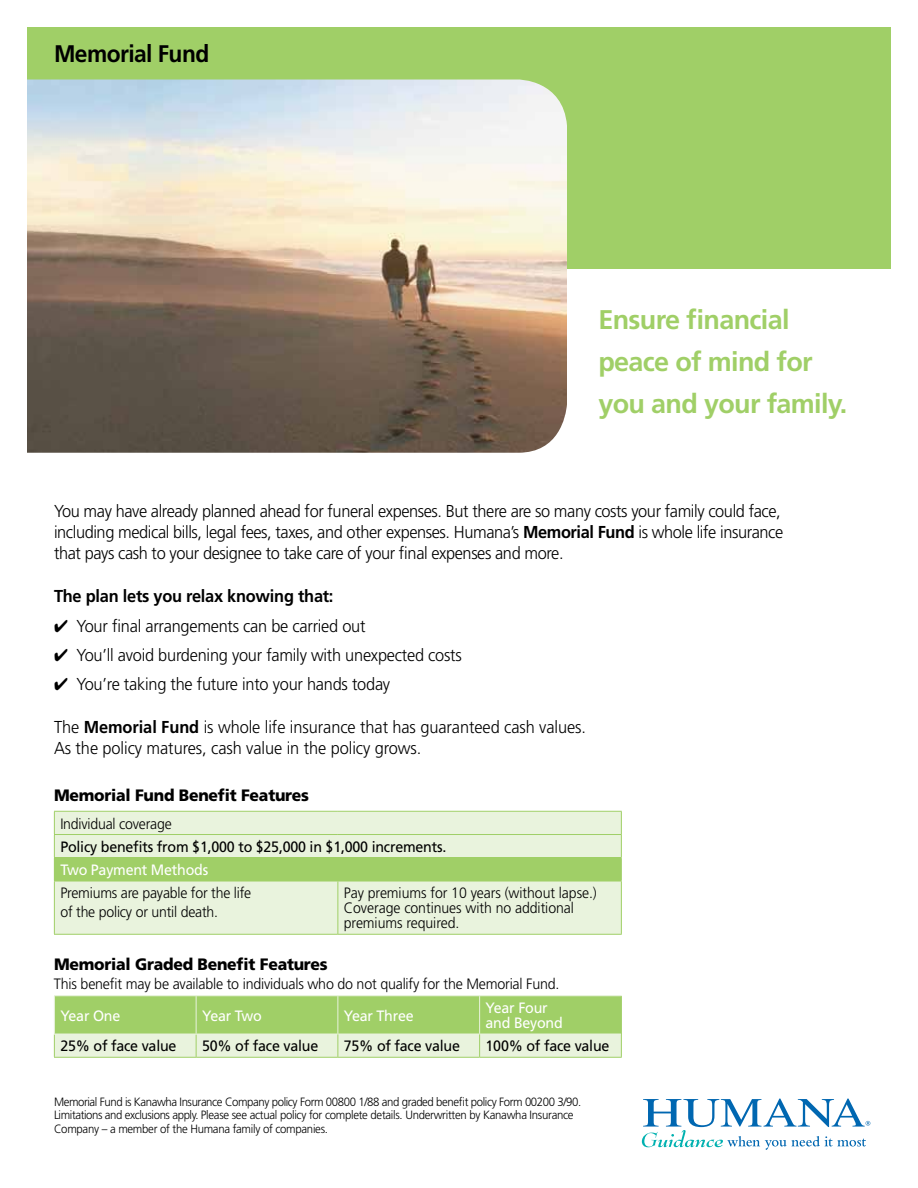
<style>
.page{position:relative;width:918px;height:1188px;background:#fff}
.page>*{position:absolute;margin:0;border:0;box-sizing:border-box;transform-origin:0 0}
.t1{font:700 27px/42px "Frutiger";letter-spacing:-.025em;color:#a0cf67}
.t2{font:700 24px "Frutiger";letter-spacing:-.025em;color:#000;scale:.95 1}
.t3{font:300 17.25px/21px "Frutiger";letter-spacing:-.025em;color:#000;scale:.95 1}
.t4{font:300 17.25px/21px "Frutiger";letter-spacing:-.005em;color:#000;scale:.95 1}
.t5{font:700 17.25px "Frutiger";letter-spacing:-.015em;color:#000;scale:.95 1}
.t6{font:900 16.5px "Frutiger";letter-spacing:-.015em;color:#000;scale:.95 1}
.t7{font:300 15px/15px "Frutiger";letter-spacing:-.015em;color:#000;scale:.94 1}
.t8{font:15px "Frutiger";letter-spacing:-.015em;color:#000;scale:.95 1}
.t9{font:300 15px "Frutiger";letter-spacing:-.015em;color:#000;scale:.95 1}
.t10{font:15px/15px "Frutiger";letter-spacing:-.015em;color:#fff;scale:.95 1}
.t11{font:300 12px/13.5px "Frutiger";letter-spacing:-.035em;color:#000;scale:.95 1}
.s1{font-weight:700}
</style>
<div class="page">
<div style="left:27px;top:27px;width:864px;height:241px;background:#a0cf67"></div>
<img style="left:27px;top:80px;width:540px;height:373px">
<svg style="left:642px;top:1099px;width:228px;height:51px"></svg>
<div style="left:55px;top:812px;width:566px;height:122px;background:#e9f3dd"></div>
<div style="left:54px;top:858px;width:567px;height:23px;background:#a0cf67"></div>
<hr style="left:54px;top:857px;width:284px;height:1px;background:#a0cf67">
<hr style="left:338px;top:857px;width:284px;height:1px;background:#a0cf67">
<hr style="left:54px;top:811px;width:284px;height:1px;background:#a0cf67">
<hr style="left:338px;top:811px;width:284px;height:1px;background:#a0cf67">
<hr style="left:54px;top:834px;width:284px;height:1px;background:#a0cf67">
<hr style="left:338px;top:834px;width:284px;height:1px;background:#a0cf67">
<hr style="left:54px;top:881px;width:1px;height:53px;background:#a0cf67">
<hr style="left:338px;top:881px;width:1px;height:53px;background:#a0cf67">
<svg style="left:54px;top:812px;width:1px;height:45px"></svg>
<hr style="left:54px;top:881px;width:284px;height:1px;background:#a0cf67">
<hr style="left:338px;top:881px;width:284px;height:1px;background:#a0cf67">
<hr style="left:54px;top:934px;width:284px;height:1px;background:#a0cf67">
<hr style="left:338px;top:934px;width:284px;height:1px;background:#a0cf67">
<svg style="left:621px;top:812px;width:1px;height:69px"></svg>
<hr style="left:621px;top:881px;width:1px;height:53px;background:#a0cf67">
<hr style="left:54px;top:1057px;width:142px;height:1px;background:#a0cf67">
<hr style="left:196px;top:1057px;width:142px;height:1px;background:#a0cf67">
<hr style="left:338px;top:1057px;width:142px;height:1px;background:#a0cf67">
<hr style="left:480px;top:1057px;width:142px;height:1px;background:#a0cf67">
<hr style="left:54px;top:995px;width:142px;height:1px;background:#e9f3dd">
<hr style="left:196px;top:995px;width:142px;height:1px;background:#e9f3dd">
<hr style="left:338px;top:995px;width:142px;height:1px;background:#e9f3dd">
<hr style="left:480px;top:995px;width:142px;height:1px;background:#e9f3dd">
<svg style="left:54px;top:996px;width:568px;height:61px;background:#bcdc94"></svg>
<h2 class="t2" style="left:54px;top:39px;width:165px">Memorial Fund</h2>
<h1 class="t1" style="left:598px;top:299px;width:250px">Ensure financial peace of mind for you and your family.</h1>
<p class="t3" style="left:54px;top:501px;width:769px">You may have already planned ahead for funeral expenses. But there are so many costs your family could face, including medical bills, legal fees, taxes, and other expenses. Humana’s <span class="s1">Memorial Fund</span> is whole life insurance that pays cash to your designee to take care of your final expenses and more.</p>
<p class="t5" style="left:54px;top:585px;width:296px">The plan lets you relax knowing that:</p>
<p class="t3" style="left:54px;top:616px;width:330px">✔ Your final arrangements can be carried out</p>
<p class="t3" style="left:54px;top:645px;width:431px">✔ You’ll avoid burdening your family with unexpected costs</p>
<p class="t3" style="left:54px;top:674px;width:355px">✔ You’re taking the future into your hands today</p>
<p class="t4" style="left:54px;top:717px;width:562px">The <span class="s1">Memorial Fund</span> is whole life insurance that has guaranteed cash values.<br>As the policy matures, cash value in the policy grows.</p>
<p class="t6" style="left:54px;top:785px;width:270px">Memorial Fund Benefit Features</p>
<p class="t7" style="left:60px;top:816px;width:120px">Individual coverage</p>
<p class="t8" style="left:60px;top:838px;width:408px">Policy benefits from $1,000 to $25,000 in $1,000 increments.</p>
<p class="t10" style="left:60px;top:862px;width:157px">Two Payment Methods</p>
<p class="t7" style="left:60px;top:884px;width:205px;line-height:18.3px">Premiums are payable for the life of the policy or until death.</p>
<p class="t7" style="left:344px;top:886px;width:271px">Pay premiums for 10 years (without lapse.)<br>Coverage continues with no additional premiums required.</p>
<p class="t6" style="left:54px;top:954px;width:289px">Memorial Graded Benefit Features</p>
<p class="t9" style="left:54px;top:976px;width:534px">This benefit may be available to individuals who do not qualify for the Memorial Fund.</p>
<p class="t10" style="left:60px;top:1008px;width:65px">Year One</p>
<p class="t10" style="left:202px;top:1008px;width:64px">Year Two</p>
<p class="t10" style="left:344px;top:1008px;width:75px">Year Three</p>
<p class="t10" style="left:486px;top:1000px;width:83px">Year Four and Beyond</p>
<p class="t8" style="left:60px;top:1037px;width:124px">25% of face value</p>
<p class="t8" style="left:202px;top:1037px;width:124px">50% of face value</p>
<p class="t8" style="left:344px;top:1037px;width:124px">75% of face value</p>
<p class="t8" style="left:486px;top:1037px;width:132px">100% of face value</p>
<p class="t11" style="left:54px;top:1095px;width:556px">Memorial Fund is Kanawha Insurance Company policy Form 00800 1/88 and graded benefit policy Form 00200 3/90.<br>Limitations and exclusions apply. Please see actual policy for complete details. Underwritten by Kanawha Insurance<br>Company – a member of the Humana family of companies.</p>
</div>
